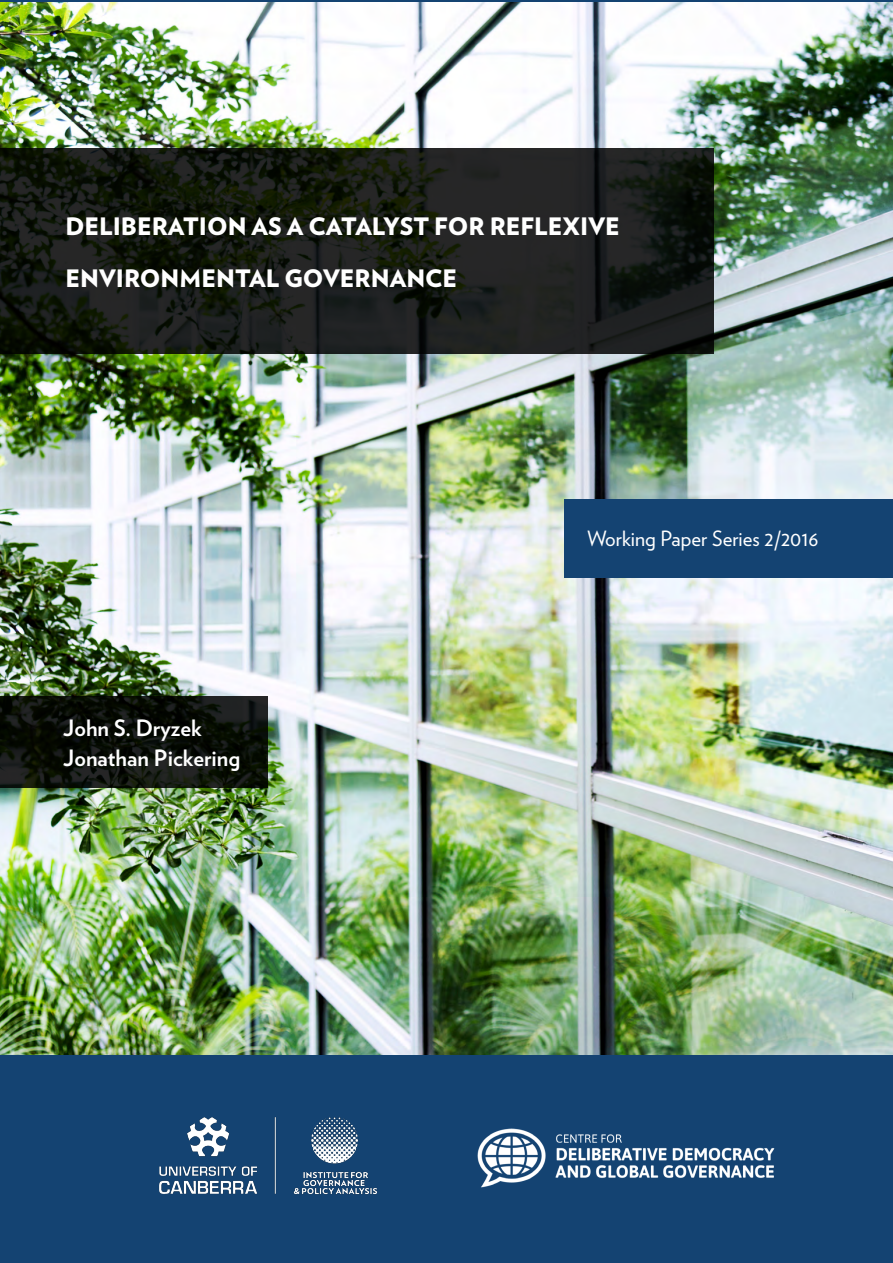
<style>
.page{position:relative;width:893px;height:1263px;background:#fff}
.page>*{position:absolute;margin:0;border:0;box-sizing:border-box;transform-origin:0 0}
.t1{font:900 24px/52.5px "Verlag";color:#fff}
.t2{font:700 22.5px "Verlag";color:#fff}
.heading_3{font:21px "Verlag";color:#fff}
</style>
<div class="page">
<svg style="left:0;top:0;width:893px;height:3px;fill:#144372"></svg>
<div style="left:0;top:975px;width:893px;height:288px;background:#144372"></div>
<img style="left:477px;top:1128px;width:298px;height:60px">
<img style="left:159px;top:1117px;width:218px;height:78px">
<img style="left:0;top:3px;width:893px;height:1051px">
<svg style="left:0;top:149px;width:714px;height:205px;background:#181c17"></svg>
<svg style="left:0;top:696px;width:268px;height:91px;background:#0d110b"></svg>
<div style="left:564px;top:499px;width:329px;height:78px;background:#144372"></div>
<p class="t1" style="left:65px;top:199px;width:556px">DELIBERATION AS A CATALYST FOR REFLEXIVE<br>ENVIRONMENTAL GOVERNANCE</p>
<p class="t2" style="left:63px;top:710px;width:140px">John S. Dryzek</p>
<p class="t2" style="left:63px;top:740px;width:179px">Jonathan Pickering</p>
<p class="heading_3" style="left:587px;top:523px;width:233px">Working Paper Series 2/2016</p>
</div>
